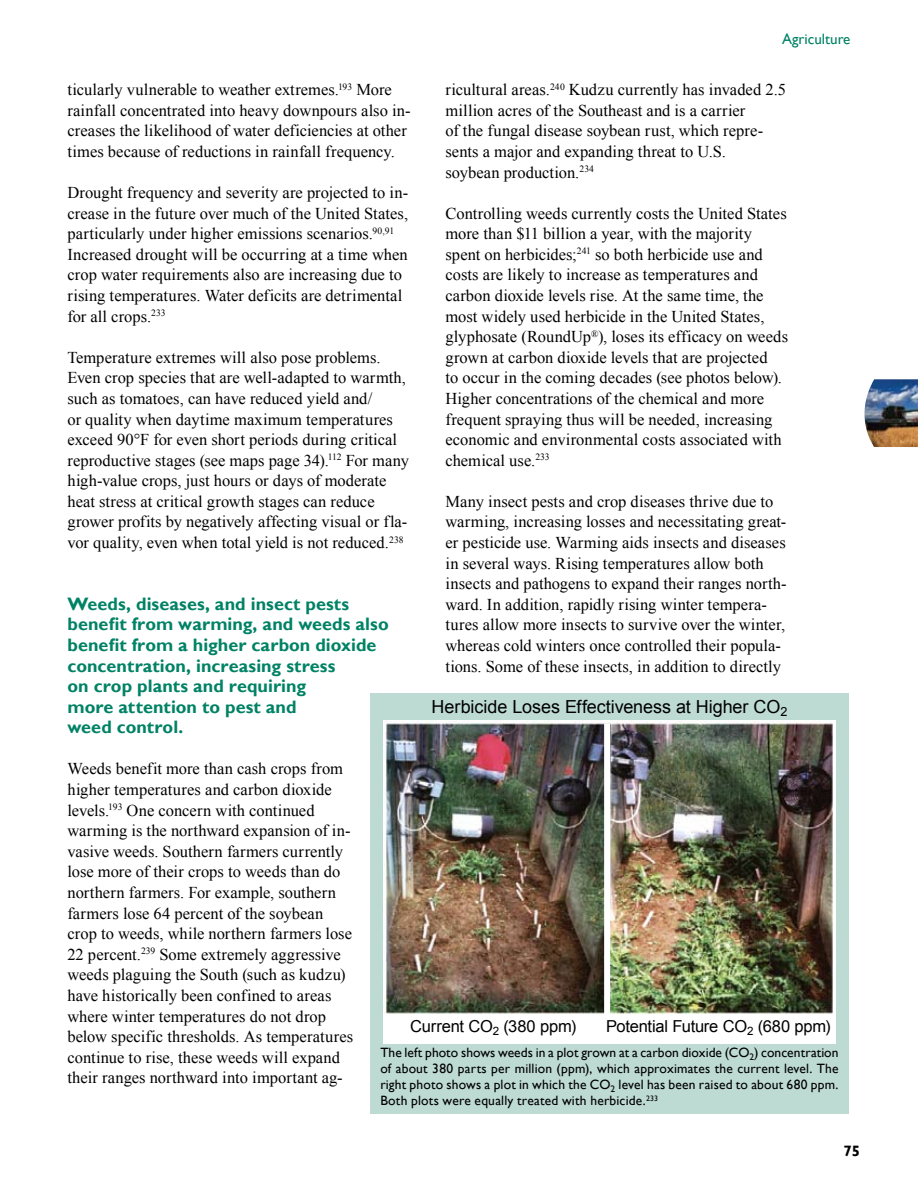
<style>
.page{position:relative;width:918px;height:1188px;background:#fff}
.page>*{position:absolute;margin:0;border:0;box-sizing:border-box;transform-origin:0 0}
.t1{font:700 18px/20.5px "Gill Sans";letter-spacing:.005em;color:#008265}
.t2{font:18px "Arial";letter-spacing:-.005em;color:#000}
.t3{font:16.5px/20.5px "Times New Roman";color:#000}
.t4{font:16.5px "Arial";letter-spacing:-.01em;color:#000}
.t5{font:15px "Gill Sans";color:#008265}
.t6{font:700 15px "Gill Sans";color:#000}
.t7{font:13.5px/16.2px "Gill Sans";letter-spacing:.015em;color:#000;text-align:justify}
</style>
<div class="page">
<img style="left:865px;top:379px;width:53px;height:68px">
<div style="left:370px;top:693px;width:479px;height:421px;background:#bedbd3"></div>
<img style="left:383px;top:720px;width:452px;height:324px">
<div style="left:604px;top:723px;width:6px;height:291px;background:#fff"></div>
<p class="t5" style="left:782px;top:30px;width:70px">Agriculture</p>
<p class="t3" style="left:68px;top:79px;width:345px">ticularly vulnerable to weather extremes.<sup>193</sup> More rainfall concentrated into heavy downpours also in&shy;creases the likelihood of water deficiencies at other times because of reductions in rainfall frequency.</p>
<p class="t3" style="left:68px;top:182px;width:342px">Drought frequency and severity are projected to in&shy;crease in the future over much of the United States, particularly under higher emissions scenarios.<sup>90,91<br></sup>Increased drought will be occurring at a time when crop water requirements also are increasing due to rising temperatures. Water deficits are detrimental for all crops.<sup>233</sup></p>
<p class="t3" style="left:68px;top:347px;width:343px">Temperature extremes will also pose problems.<br>Even crop species that are well-adapted to warmth, such as tomatoes, can have reduced yield and/<br>or quality when daytime maximum temperatures exceed 90°F for even short periods during critical reproductive stages (see maps page 34).<sup>112</sup> For many high-value crops, just hours or days of moderate heat stress at critical growth stages can reduce grower profits by negatively affecting visual or fla&shy;vor quality, even when total yield is not reduced.<sup>238</sup></p>
<p class="t3" style="left:445px;top:79px;width:342px">ricultural areas.<sup>240</sup> Kudzu currently has invaded 2.5 million acres of the Southeast and is a carrier<br>of the fungal disease soybean rust, which repre&shy;sents a major and expanding threat to U.S.<br>soybean production.<sup>234</sup></p>
<p class="t3" style="left:445px;top:203px;width:344px">Controlling weeds currently costs the United States more than $11 billion a year, with the majority spent on herbicides;<sup>241</sup> so both herbicide use and costs are likely to increase as temperatures and carbon dioxide levels rise. At the same time, the most widely used herbicide in the United States, glyphosate (RoundUp<sup>®</sup>), loses its efficacy on weeds grown at carbon dioxide levels that are projected<br>to occur in the coming decades (see photos below).<br>Higher concentrations of the chemical and more frequent spraying thus will be needed, increasing economic and environmental costs associated with chemical use.<sup>233</sup></p>
<p class="t3" style="left:446px;top:491px;width:343px">Many insect pests and crop diseases thrive due to warming, increasing losses and necessitating great&shy;er pesticide use. Warming aids insects and diseases in several ways. Rising temperatures allow both insects and pathogens to expand their ranges north&shy;ward. In addition, rapidly rising winter tempera&shy;tures allow more insects to survive over the winter, whereas cold winters once controlled their popula&shy;tions. Some of these insects, in addition to directly</p>
<p class="t2" style="left:432px;top:695px;width:357px">Herbicide Loses Effectiveness at Higher CO<sub>2</sub></p>
<p class="t1" style="left:68px;top:594px;width:323px">Weeds, diseases, and insect pests benefit from warming, and weeds also benefit from a higher carbon dioxide concentration, increasing stress<br>on crop plants and requiring<br>more attention to pest and<br>weed control.</p>
<p class="t3" style="left:68px;top:758px;width:287px">Weeds benefit more than cash crops from higher temperatures and carbon dioxide levels.<sup>193</sup> One concern with continued warming is the northward expansion of in&shy;vasive weeds. Southern farmers currently lose more of their crops to weeds than do northern farmers. For example, southern farmers lose 64 percent of the soybean crop to weeds, while northern farmers lose 22 percent.<sup>239</sup> Some extremely aggressive weeds plaguing the South (such as kudzu) have historically been confined to areas where winter temperatures do not drop below specific thresholds. As temperatures continue to rise, these weeds will expand their ranges northward into important ag-</p>
<p class="t4" style="left:410px;top:1015px;width:167px">Current CO<sub>2</sub> (380 ppm)</p>
<p class="t4" style="left:606px;top:1015px;width:226px">Potential Future CO<sub>2</sub> (680 ppm)</p>
<p class="t7" style="left:380px;top:1044px;width:460px">The left photo shows weeds in a plot grown at a carbon dioxide (CO<sub>2</sub>) concentration of about 380 parts per million (ppm), which approximates the current level. The right photo shows a plot in which the CO<sub>2</sub> level has been raised to about 680 ppm.<br>Both plots were equally treated with herbicide.<sup>233</sup></p>
<p class="t6" style="left:843px;top:1142px;width:18px">75</p>
</div>
